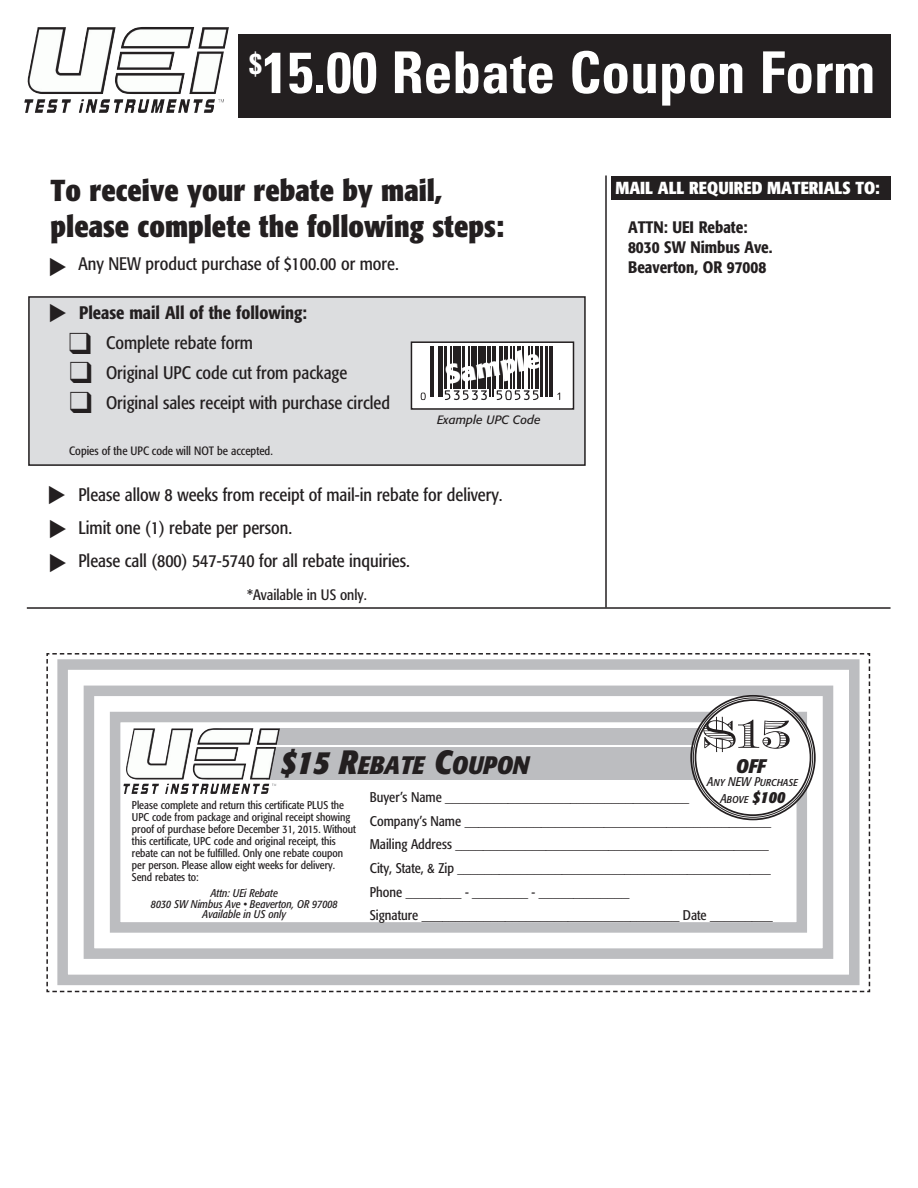
<style>
.page{position:relative;width:918px;height:1188px;background:#fff}
.page>*{position:absolute;margin:0;border:0;box-sizing:border-box;transform-origin:0 0}
.t1{font:700 condensed 57.75px "Univers LT Std";color:#fff}
.t2{font:52.95px "Cash";color:#231f20}
.t3{font:700 condensed 30px "Formata";color:#231f20}
.t4{font:700 26.7px "Formata";color:#fff}
.t5{font:italic 700 condensed 25.05px "Formata";color:#231f20}
.t6{font:italic 700 condensed 19.5px "Formata";color:#231f20}
.t7{font:condensed 18px "Formata";color:#231f20}
.t8{font:500 condensed 18px "Formata";color:#231f20}
.t9{font:700 condensed 17.25px "Formata";color:#fff}
.t10{font:500 condensed 16.5px "Formata";color:#231f20}
.t11{font:condensed 15px "Formata";color:#231f20}
.t12{font:condensed 13.95px "Formata";color:#231f20}
.t13{font:12.6px/16.6px "Formata Cn Italic SC";color:#231f20;text-align:center}
.t14{font:condensed 12px "Formata";color:#231f20}
.t15{font:italic 12px "Formata";color:#231f20}
.t16{font:condensed 11.1px/12px "Formata";color:#231f20}
.t17{font:italic condensed 11.1px "Formata";color:#231f20}
.s1{font-size:33.45px}
.s2{font-family:"Formata";font-weight:700;font-style:italic;font-stretch:condensed;font-size:16.65px}
</style>
<div class="page">
<svg style="left:46px;top:653px;width:825px;height:340px"></svg>
<svg style="left:52px;top:654px;width:813px;height:336px"></svg>
<div style="left:84px;top:686px;width:749px;height:273px;border:11px solid #bcbdc0"></div>
<div style="left:110px;top:712px;width:697px;height:221px;border:11px solid #bcbdc0"></div>
<div style="left:266px;top:747px;width:536px;height:32px;background:#bcbdc0"></div>
<div style="left:261px;top:728px;width:540px;height:17px;background:#bcbdc0"></div>
<div style="left:693px;top:698px;width:120px;height:119px;background:#fff;border-radius:50%"></div>
<div style="left:695px;top:699px;width:116px;height:117px;border:2px solid #231f20;border-radius:50%"></div>
<img style="left:126px;top:728px;width:154px;height:52px">
<svg style="left:24px;top:27px;width:205px;height:86px"></svg>
<img style="left:27px;top:27px;width:175px;height:67px">
<div style="left:29px;top:297px;width:556px;height:168px;background:#dcdddf"></div>
<div style="left:28px;top:296px;width:558px;height:170px;border:2px solid #231f20"></div>
<div style="left:411px;top:342px;width:162px;height:67px;background:#fff"></div>
<div style="left:411px;top:341px;width:163px;height:69px;border:2px solid #231f20"></div>
<svg style="left:420px;top:346px;width:141px;height:55px"></svg>
<hr style="left:430px;top:346px;width:1px;height:51px;background:#231f20">
<hr style="left:433px;top:346px;width:1px;height:51px;background:#231f20">
<hr style="left:438px;top:346px;width:2px;height:51px;background:#231f20">
<hr style="left:442px;top:346px;width:1px;height:51px;background:#231f20">
<hr style="left:444px;top:346px;width:3px;height:43px;background:#231f20">
<hr style="left:451px;top:346px;width:1px;height:43px;background:#231f20">
<div style="left:453px;top:346px;width:5px;height:43px;background:#231f20"></div>
<hr style="left:460px;top:346px;width:1px;height:43px;background:#231f20">
<hr style="left:462px;top:346px;width:3px;height:43px;background:#231f20">
<hr style="left:469px;top:346px;width:1px;height:43px;background:#231f20">
<div style="left:471px;top:346px;width:6px;height:43px;background:#231f20"></div>
<hr style="left:478px;top:346px;width:1px;height:43px;background:#231f20">
<div style="left:480px;top:346px;width:6px;height:43px;background:#231f20"></div>
<hr style="left:487px;top:346px;width:1px;height:43px;background:#231f20">
<hr style="left:490px;top:346px;width:1px;height:51px;background:#231f20">
<hr style="left:492px;top:346px;width:1px;height:51px;background:#231f20">
<hr style="left:495px;top:346px;width:1px;height:43px;background:#231f20">
<hr style="left:499px;top:346px;width:4px;height:43px;background:#231f20">
<hr style="left:504px;top:346px;width:4px;height:43px;background:#231f20">
<hr style="left:510px;top:346px;width:2px;height:43px;background:#231f20">
<hr style="left:513px;top:346px;width:1px;height:43px;background:#231f20">
<hr style="left:517px;top:346px;width:4px;height:43px;background:#231f20">
<hr style="left:522px;top:346px;width:1px;height:43px;background:#231f20">
<hr style="left:528px;top:346px;width:2px;height:43px;background:#231f20">
<hr style="left:531px;top:346px;width:1px;height:43px;background:#231f20">
<hr style="left:535px;top:346px;width:4px;height:43px;background:#231f20">
<hr style="left:540px;top:346px;width:3px;height:51px;background:#231f20">
<hr style="left:545px;top:346px;width:3px;height:51px;background:#231f20">
<hr style="left:549px;top:346px;width:1px;height:51px;background:#231f20">
<hr style="left:552px;top:346px;width:1px;height:51px;background:#231f20">
<svg style="left:421px;top:393px;width:5px;height:7px"></svg>
<svg style="left:445px;top:390px;width:42px;height:10px"></svg>
<svg style="left:497px;top:390px;width:42px;height:10px"></svg>
<svg style="left:557px;top:393px;width:3px;height:7px"></svg>
<hr style="left:605px;top:176px;width:2px;height:432px;background:#231f20">
<div style="left:238px;top:34px;width:653px;height:84px;background:#231f20"></div>
<div style="left:611px;top:176px;width:280px;height:24px;background:#231f20"></div>
<hr style="left:27px;top:607px;width:864px;height:2px;background:#231f20">
<p class="t1" style="left:249px;top:37px;width:627px"><sup>$</sup>15.00 Rebate Coupon Form</p>
<p class="t3" style="left:51px;top:171px;width:393px">To receive your rebate by mail,</p>
<p class="t3" style="left:51px;top:207px;width:455px">please complete the following steps:</p>
<p class="t7" style="left:78px;top:253px;width:322px">Any NEW product purchase of $100.00 or more.</p>
<p class="t8" style="left:79px;top:302px;width:229px">Please mail All of the following:</p>
<p class="t7" style="left:106px;top:332px;width:149px">Complete rebate form</p>
<p class="t7" style="left:106px;top:362px;width:243px">Original UPC code cut from package</p>
<p class="t7" style="left:106px;top:392px;width:285px">Original sales receipt with purchase circled</p>
<p class="t14" style="left:69px;top:443px;width:205px">Copies of the UPC code will NOT be accepted.</p>
<p class="t4" style="left:442px;top:359px;width:97px;rotate:-10deg">Sample</p>
<p class="t15" style="left:437px;top:413px;width:105px">Example UPC Code</p>
<p class="t7" style="left:78px;top:484px;width:426px">Please allow 8 weeks from receipt of mail-in rebate for delivery.</p>
<p class="t7" style="left:78px;top:517px;width:215px">Limit one (1) rebate per person.</p>
<p class="t7" style="left:78px;top:550px;width:333px">Please call (800) 547-5740 for all rebate inquiries.</p>
<p class="t11" style="left:247px;top:585px;width:121px">*Available in US only.</p>
<p class="t9" style="left:615px;top:177px;width:266px">MAIL ALL REQUIRED MATERIALS TO:</p>
<p class="t10" style="left:628px;top:218px;width:121px">ATTN: UEI Rebate:</p>
<p class="t10" style="left:628px;top:237px;width:146px">8030 SW Nimbus Ave.</p>
<p class="t10" style="left:628px;top:257px;width:140px">Beaverton, OR 97008</p>
<p class="t2" style="left:701px;top:704px;width:91px">$15</p>
<p class="t5" style="left:280px;top:750px;width:250px"><span class="s1">$15 R</span>EBATE <span class="s1">C</span>OUPON</p>
<p class="t6" style="left:736px;top:754px;width:31px">OFF</p>
<p class="t13" style="left:707px;top:774px;width:92px">Any NEW Purchase<br>Above <span class="s2">$100</span></p>
<p class="t12" style="left:370px;top:789px;width:321px">Buyer’s Name ___________________________________</p>
<p class="t12" style="left:370px;top:812px;width:403px">Company’s Name ____________________________________________</p>
<p class="t12" style="left:370px;top:836px;width:400px">Mailing Address _____________________________________________</p>
<p class="t12" style="left:370px;top:860px;width:403px">City, State, &amp; Zip _____________________________________________</p>
<p class="t12" style="left:370px;top:883px;width:261px">Phone ________ - ________ - _____________</p>
<p class="t12" style="left:370px;top:907px;width:405px">Signature _____________________________________ Date _________</p>
<p class="t16" style="left:132px;top:799px;width:226px">Please complete and return this certificate PLUS the UPC code from package and original receipt showing proof of purchase before December 31, 2015. Without this certificate, UPC code and original receipt, this rebate can not be fulfilled. Only one rebate coupon per person. Please allow eight weeks for delivery.<br>Send rebates to:</p>
<p class="t17" style="left:211px;top:887px;width:69px">Attn: UEi Rebate</p>
<p class="t17" style="left:151px;top:897px;width:188px">8030 SW Nimbus Ave • Beaverton, OR 97008</p>
<p class="t17" style="left:203px;top:908px;width:85px">Available in US only</p>
</div>
